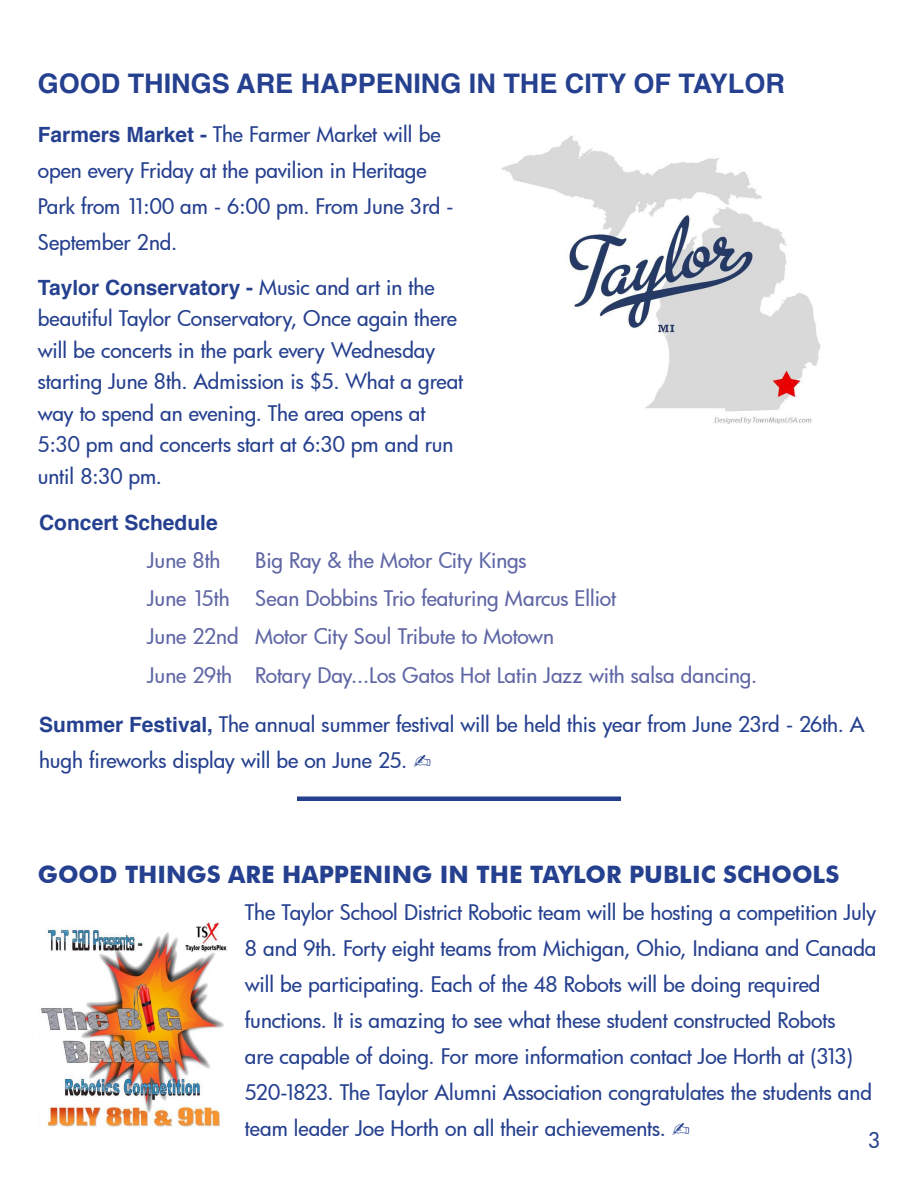
<style>
.page{position:relative;width:918px;height:1188px;background:#fff}
.page>*{position:absolute;margin:0;border:0;box-sizing:border-box;transform-origin:0 0}
.t1{font:700 27px "Helvetica";color:#25408f}
.t2{font:700 24px "Futura BT";color:#25408f}
.t3{font:21px/36px "Futura Md";letter-spacing:-.005em;color:#25408f}
.t4{font:21px/38.2px "Futura Md";letter-spacing:-.005em;color:#5f66a5}
.t5{font:700 21px "Helvetica";color:#25408f}
.s1{font-family:"Helvetica";font-weight:700}
.s2{font-family:"Futura Md";font-weight:400}
</style>
<div class="page">
<div style="left:297px;top:796px;width:324px;height:5px;background:#25408f"></div>
<img style="left:502px;top:135px;width:319px;height:288px">
<img style="left:41px;top:922px;width:186px;height:205px">
<p class="t1" style="left:38px;top:61px;width:42px">Good</p>
<p class="t1" style="left:128px;top:61px;width:64px">Things</p>
<p class="t1" style="left:236px;top:61px;width:20px">are</p>
<p class="t1" style="left:301px;top:61px;width:222px">Happening in the</p>
<p class="t1" style="left:565px;top:61px;width:200px">City Of Taylor</p>
<p class="t3" style="left:38px;top:116px;width:417px"><span class="s1">Farmers Market -</span> The Farmer Market will be open every Friday at the pavilion in Heritage Park from 11:00 am - 6:00 pm. From June 3rd - September 2nd.</p>
<p class="t5" style="left:38px;top:271px;width:398px">Taylor Conservatory - <span class="s2">Music and art in the</span></p>
<p class="t3" style="left:38px;top:302px;width:427px;line-height:31.5px">beautiful Taylor Conservatory, Once again there will be concerts in the park every Wednesday starting June 8th. Admission is $5. What a great way to spend an evening. The area opens at 5:30 pm and concerts start at 6:30 pm and run until 8:30 pm.</p>
<p class="t5" style="left:39px;top:505px;width:180px">Concert Schedule</p>
<p class="t4" style="left:147px;top:541px;width:75px">June 8th</p>
<p class="t4" style="left:147px;top:541px;width:611px;text-indent:108px">Big Ray &amp; the Motor City Kings<br>June 15th Sean Dobbins Trio featuring Marcus Elliot<br>June 22nd Motor City Soul Tribute to Motown<br>June 29th Rotary Day...Los Gatos Hot Latin Jazz with salsa dancing.</p>
<p class="t3" style="left:39px;top:706px;width:827px"><span class="s1">Summer Festival,</span> The annual summer festival will be held this year from June 23rd - 26th. A hugh fireworks display will be on June 25. ✍</p>
<p class="t2" style="left:38px;top:860px;width:802px">GOOD THINGS ARE HAPPENING IN THE TAYLOR PUBLIC SCHOOLS</p>
<p class="t3" style="left:245px;top:894px;width:633px">The Taylor School District Robotic team will be hosting a competition July 8 and 9th. Forty eight teams from Michigan, Ohio, Indiana and Canada will be participating. Each of the 48 Robots will be doing required functions. It is amazing to see what these student constructed Robots<br>are capable of doing. For more information contact Joe Horth at (313)<br>520-1823. The Taylor Alumni Association congratulates the students and team leader Joe Horth on all their achievements. ✍</p>
<p class="t3" style="left:868px;top:1121px;width:14px">3</p>
</div>
